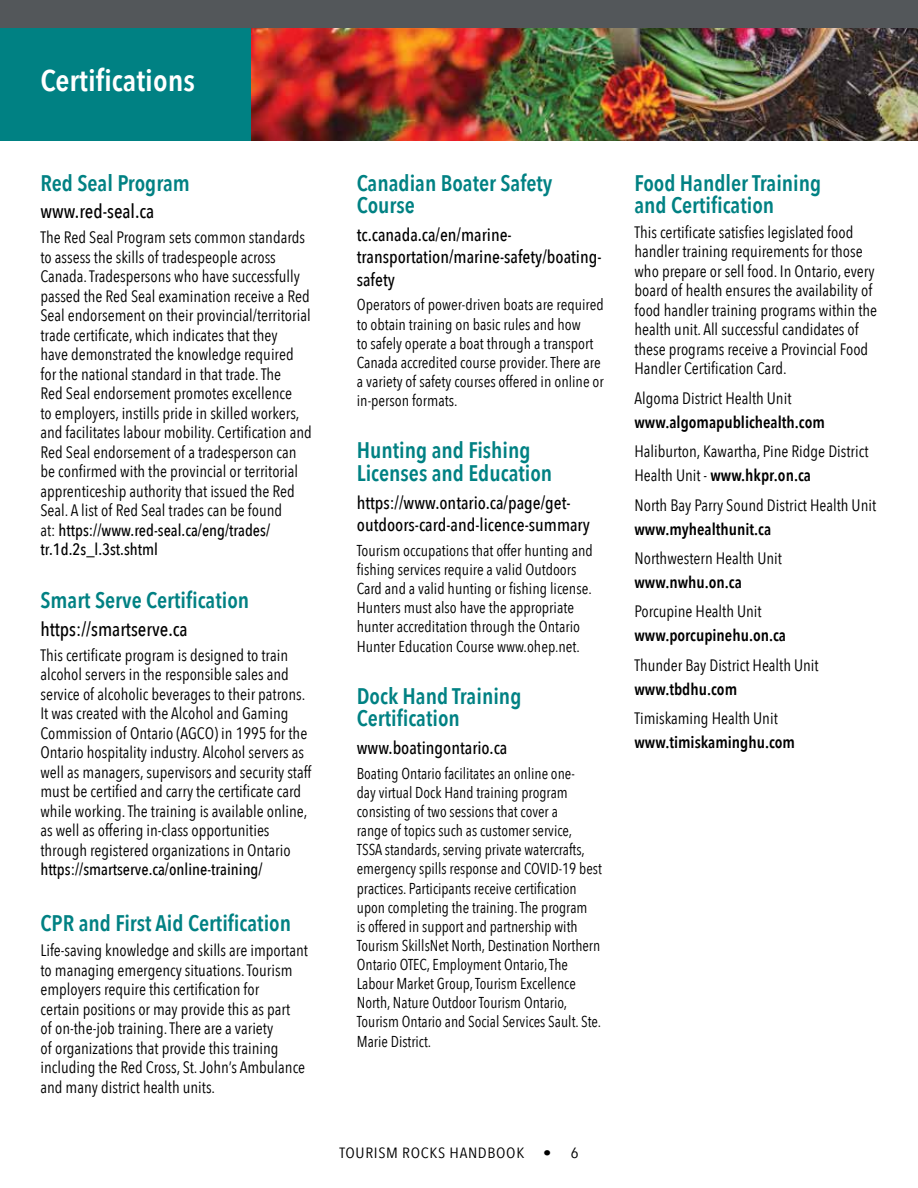
<style>
.page{position:relative;width:918px;height:1188px;background:#fff}
.page>*{position:absolute;margin:0;border:0;box-sizing:border-box;transform-origin:0 0}
.t1{font:600 30px "Avenir Next Condensed";color:#fff;scale:1.04 1}
.t2{font:600 22.5px/22.5px "Avenir Next Condensed";color:#008183}
.t3{font:500 19.5px "Avenir Next Condensed";color:#000}
.t4{font:500 18px/22.5px "Avenir Next Condensed";color:#000}
.t5{font:16.5px/19.5px "Avenir Next Condensed";color:#000}
.t6{font:600 16.5px "Avenir Next Condensed";color:#000}
.t7{font:500 16.5px "Avenir Next Condensed";color:#000}
.t8{font:15.75px/19px "Avenir Next Condensed";color:#000}
.t9{font:14.85px "Avenir Next Condensed";letter-spacing:.04em;color:#000;scale:1.11 1}
.s1{font-weight:500}
.s2{font-weight:600}
</style>
<div class="page">
<div style="left:0;top:0;width:918px;height:70px;background:#53575a"></div>
<div style="left:0;top:29px;width:256px;height:112px;background:#008183"></div>
<img style="left:252px;top:29px;width:666px;height:112px">
<h1 class="t1" style="left:40px;top:55px;width:150px">Certifications</h1>
<h2 class="t2" style="left:40px;top:171px;width:151px">Red Seal Program</h2>
<p class="t3" style="left:40px;top:200px;width:115px">www.red-seal.ca</p>
<p class="t5" style="left:40px;top:227px;width:273px">The Red Seal Program sets common standards to assess the skills of tradespeople across Canada. Tradespersons who have successfully passed the Red Seal examination receive a Red Seal endorsement on their provincial/territorial trade certificate, which indicates that they<br>have demonstrated the knowledge required for the national standard in that trade. The<br>Red Seal endorsement promotes excellence<br>to employers, instills pride in skilled workers, and facilitates labour mobility. Certification and Red Seal endorsement of a tradesperson can be confirmed with the provincial or territorial apprenticeship authority that issued the Red Seal. A list of Red Seal trades can be found<br>at: <span class="s1">https://www.red-seal.ca/eng/trades/ tr.1d.2s_l.3st.shtml</span></p>
<h2 class="t2" style="left:40px;top:588px;width:210px">Smart Serve Certification</h2>
<p class="t3" style="left:40px;top:617px;width:149px">https://smartserve.ca</p>
<p class="t5" style="left:40px;top:645px;width:272px">This certificate program is designed to train alcohol servers in the responsible sales and service of alcoholic beverages to their patrons.<br>It was created with the Alcohol and Gaming Commission of Ontario (AGCO) in 1995 for the Ontario hospitality industry. Alcohol servers as well as managers, supervisors and security staff must be certified and carry the certificate card while working. The training is available online, as well as offering in-class opportunities through registered organizations in Ontario</p>
<p class="t7" style="left:40px;top:860px;width:224px">https://smartserve.ca/online-training/</p>
<h2 class="t2" style="left:40px;top:911px;width:252px">CPR and First Aid Certification</h2>
<p class="t5" style="left:40px;top:940px;width:269px">Life-saving knowledge and skills are important to managing emergency situations. Tourism employers require this certification for<br>certain positions or may provide this as part<br>of on-the-job training. There are a variety<br>of organizations that provide this training including the Red Cross, St. John’s Ambulance and many district health units.</p>
<h2 class="t2" style="left:357px;top:171px;width:197px">Canadian Boater Safety<br>Course</h2>
<p class="t4" style="left:357px;top:223px;width:246px">tc.canada.ca/en/marine&shy;transportation/marine-safety/boating&shy;safety</p>
<p class="t8" style="left:357px;top:295px;width:249px">Operators of power-driven boats are required to obtain training on basic rules and how<br>to safely operate a boat through a transport Canada accredited course provider. There are a variety of safety courses offered in online or in-person formats.</p>
<h2 class="t2" style="left:357px;top:439px;width:197px">Hunting and Fishing<br>Licenses and Education</h2>
<p class="t4" style="left:357px;top:491px;width:235px">https://www.ontario.ca/page/get&shy;outdoors-card-and-licence-summary</p>
<p class="t8" style="left:357px;top:540px;width:237px">Tourism occupations that offer hunting and fishing services require a valid Outdoors Card and a valid hunting or fishing license.<br>Hunters must also have the appropriate hunter accreditation through the Ontario Hunter Education Course www.ohep.net.</p>
<h2 class="t2" style="left:357px;top:684px;width:166px">Dock Hand Training<br>Certification</h2>
<p class="t4" style="left:357px;top:737px;width:152px">www.boatingontario.ca</p>
<p class="t8" style="left:357px;top:763px;width:247px">Boating Ontario facilitates an online one-<br>day virtual Dock Hand training program consisting of two sessions that cover a<br>range of topics such as customer service,<br>TSSA standards, serving private watercrafts, emergency spills response and COVID-19 best practices. Participants receive certification upon completing the training. The program<br>is offered in support and partnership with Tourism SkillsNet North, Destination Northern Ontario OTEC, Employment Ontario, The Labour Market Group, Tourism Excellence North, Nature Outdoor Tourism Ontario, Tourism Ontario and Social Services Sault. Ste.<br>Marie District.</p>
<p class="t9" style="left:339px;top:1140px;width:168px">TOURISM ROCKS HANDBOOK</p>
<p class="t9" style="left:543px;top:1140px;width:33px">• 6</p>
<h2 class="t2" style="left:634px;top:171px;width:188px">Food Handler Training and Certification</h2>
<p class="t5" style="left:634px;top:222px;width:244px">This certificate satisfies legislated food handler training requirements for those who prepare or sell food. In Ontario, every board of health ensures the availability of food handler training programs within the health unit. All successful candidates of these programs receive a Provincial Food Handler Certification Card.</p>
<p class="t5" style="left:634px;top:388px;width:158px">Algoma District Health Unit</p>
<p class="t6" style="left:634px;top:408px;width:192px">www.algomapublichealth.com</p>
<p class="t5" style="left:634px;top:439px;width:235px;line-height:24px">Haliburton, Kawartha, Pine Ridge District<br>Health Unit - <span class="s2">www.hkpr.on.ca</span></p>
<p class="t5" style="left:634px;top:494px;width:243px">North Bay Parry Sound District Health Unit</p>
<p class="t6" style="left:634px;top:515px;width:138px">www.myhealthunit.ca</p>
<p class="t5" style="left:634px;top:548px;width:149px">Northwestern Health Unit</p>
<p class="t6" style="left:634px;top:568px;width:109px">www.nwhu.on.ca</p>
<p class="t5" style="left:634px;top:601px;width:129px">Porcupine Health Unit</p>
<p class="t6" style="left:634px;top:621px;width:153px">www.porcupinehu.on.ca</p>
<p class="t5" style="left:634px;top:655px;width:186px">Thunder Bay District Health Unit</p>
<p class="t6" style="left:634px;top:675px;width:104px">www.tbdhu.com</p>
<p class="t5" style="left:634px;top:708px;width:145px">Timiskaming Health Unit</p>
<p class="t6" style="left:634px;top:728px;width:162px">www.timiskaminghu.com</p>
</div>
